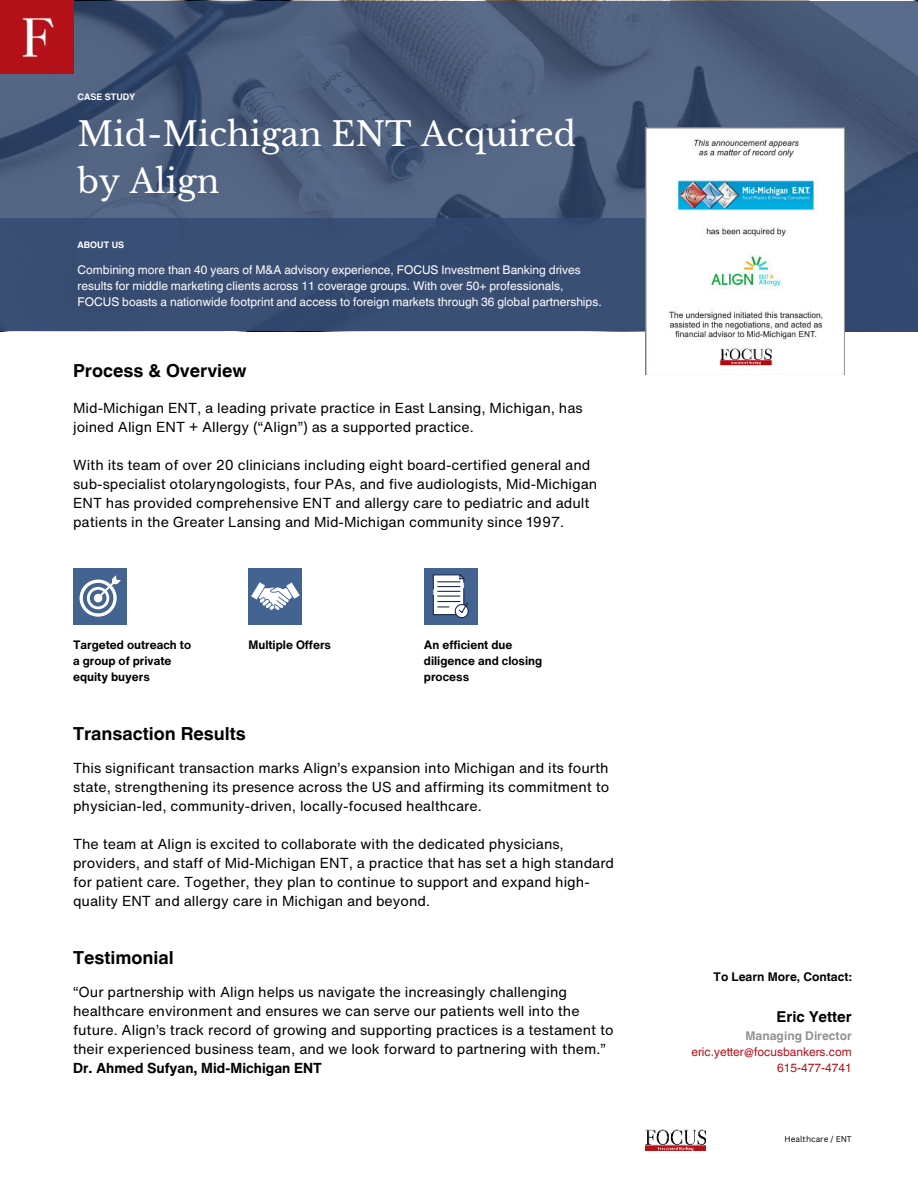
<style>
.page{position:relative;width:918px;height:1188px;background:#fff}
.page>*{position:absolute;margin:0;border:0;box-sizing:border-box;transform-origin:0 0}
.t1{font:33px/46.2px "Libre Baskerville";color:#fff}
.t2{font:700 18px "Helvetica World";color:#000}
.t3{font:700 15px "Helvetica World";color:#000}
.t4{font:14.25px/19.2px "Helvetica Now Text";color:#000}
.t5{font:700 14.25px "Helvetica Now Text";color:#000}
.t6{font:12px/16px "Helvetica World";color:#fff}
.t7{font:700 12px/16px "Helvetica Now Text";color:#000}
.t8{font:12px/16px "Helvetica World";color:#b4111a;text-align:right}
.t9{font:700 12px "Helvetica World";color:#000}
.t10{font:700 12px "Helvetica World";color:#929292}
.t11{font:700 9px "Helvetica World";color:#fff}
.t12{font:8.25px "Canva Sans";color:#000}
</style>
<div class="page">
<img style="left:645px;top:1130px;width:61px;height:20px">
<svg style="left:0;top:1px;width:918px;height:218px;background:#4a5c7a"></svg>
<img style="left:0;top:0;width:73px;height:73px">
<div style="left:0;top:219px;width:918px;height:112px;background:#334970"></div>
<img style="left:645px;top:128px;width:200px;height:247px">
<div style="left:73px;top:568px;width:54px;height:56px;background:#436391"></div>
<svg style="left:80px;top:576px;width:41px;height:41px"></svg>
<div style="left:248px;top:568px;width:54px;height:56px;background:#436391"></div>
<div style="left:424px;top:568px;width:54px;height:56px;background:#436391"></div>
<svg style="left:251px;top:582px;width:48px;height:28px"></svg>
<svg style="left:433px;top:574px;width:36px;height:44px;background:#b2bac8"></svg>
<p class="t11" style="left:78px;top:92px;width:59px">CASE STUDY</p>
<h1 class="t1" style="left:78px;top:112px;width:500px">Mid-Michigan ENT Acquired by Align</h1>
<p class="t11" style="left:78px;top:240px;width:48px">ABOUT US</p>
<p class="t6" style="left:78px;top:262px;width:526px">Combining more than 40 years of M&amp;A advisory experience, FOCUS Investment Banking drives results for middle marketing clients across 11 coverage groups. With over 50+ professionals,<br>FOCUS boasts a nationwide footprint and access to foreign markets through 36 global partnerships.</p>
<p class="t2" style="left:73px;top:361px;width:175px">Process &amp; Overview</p>
<p class="t4" style="left:73px;top:398px;width:511px">Mid-Michigan ENT, a leading private practice in East Lansing, Michigan, has joined Align ENT + Allergy (“Align”) as a supported practice.</p>
<p class="t4" style="left:73px;top:455px;width:526px">With its team of over 20 clinicians including eight board-certified general and sub-specialist otolaryngologists, four PAs, and five audiologists, Mid-Michigan ENT has provided comprehensive ENT and allergy care to pediatric and adult patients in the Greater Lansing and Mid-Michigan community since 1997.</p>
<p class="t7" style="left:73px;top:637px;width:120px">Targeted outreach to a group of private equity buyers</p>
<p class="t7" style="left:248px;top:637px;width:84px">Multiple Offers</p>
<p class="t7" style="left:424px;top:637px;width:120px">An efficient due diligence and closing process</p>
<p class="t2" style="left:73px;top:723px;width:174px">Transaction Results</p>
<p class="t4" style="left:73px;top:758px;width:538px;text-align:justify">This significant transaction marks Align’s expansion into Michigan and its fourth state, strengthening its presence across the US and affirming its commitment to physician-led, community-driven, locally-focused healthcare.</p>
<p class="t4" style="left:73px;top:834px;width:543px">The team at Align is excited to collaborate with the dedicated physicians, providers, and staff of Mid-Michigan ENT, a practice that has set a high standard for patient care. Together, they plan to continue to support and expand high&shy;quality ENT and allergy care in Michigan and beyond.</p>
<p class="t2" style="left:73px;top:947px;width:102px">Testimonial</p>
<p class="t4" style="left:73px;top:982px;width:542px">“Our partnership with Align helps us navigate the increasingly challenging healthcare environment and ensures we can serve our patients well into the future. Align’s track record of growing and supporting practices is a testament to their experienced business team, and we look forward to partnering with them.”</p>
<p class="t5" style="left:73px;top:1059px;width:250px">Dr. Ahmed Sufyan, Mid-Michigan ENT</p>
<p class="t9" style="left:714px;top:970px;width:140px">To Learn More, Contact:</p>
<p class="t3" style="left:777px;top:1009px;width:77px">Eric Yetter</p>
<p class="t10" style="left:745px;top:1029px;width:108px">Managing Director</p>
<p class="t8" style="left:691px;top:1044px;width:162px">eric.yetter@focusbankers.com<br>615-477-4741</p>
<p class="t12" style="left:785px;top:1135px;width:69px">Healthcare / ENT</p>
</div>
